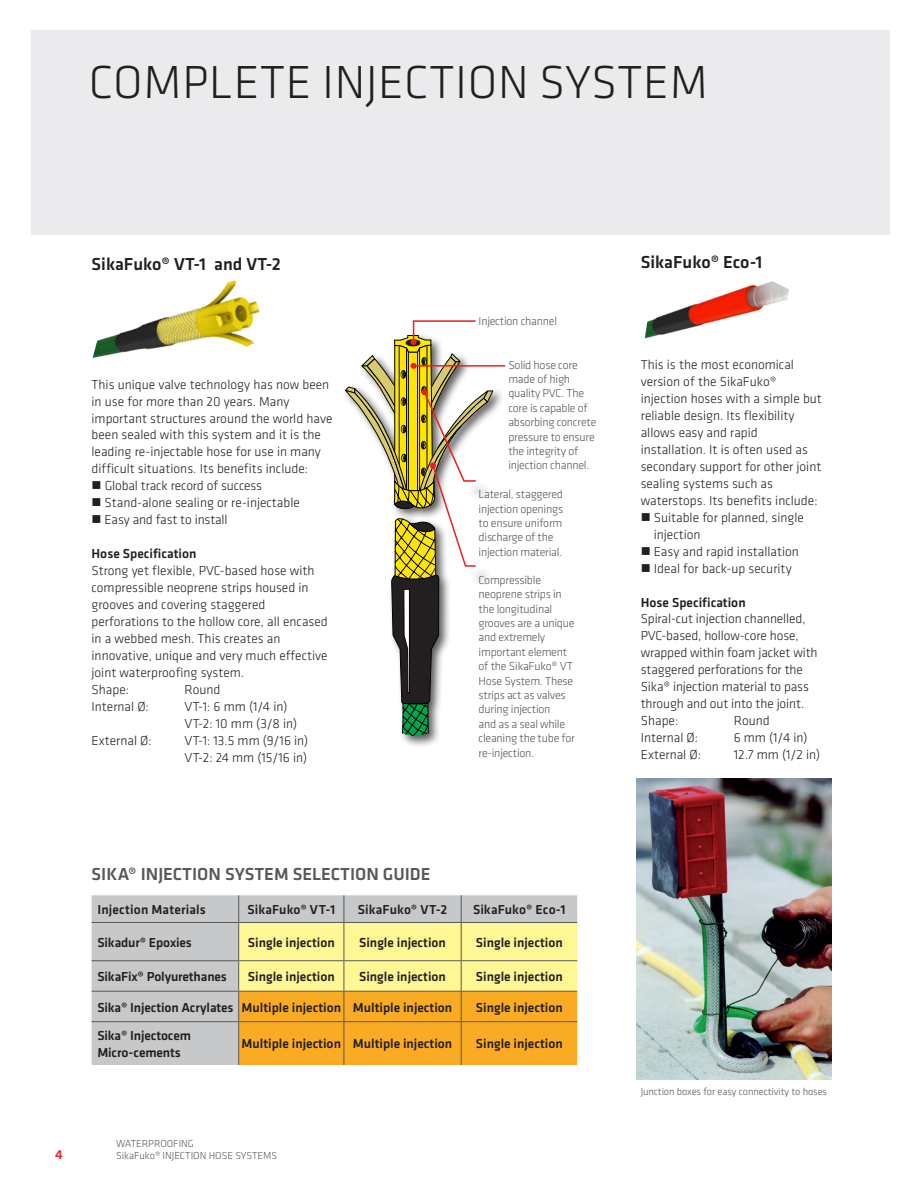
<style>
.page{position:relative;width:918px;height:1188px;background:#fff}
.page>*{position:absolute;margin:0;border:0;box-sizing:border-box;transform-origin:0 0}
.t1{font:300 48px "Klavika";letter-spacing:.015em;color:#231f20}
.t2{font:500 18px "Klavika";color:#57585a}
.t3{font:500 18px "Klavika";color:#231f20}
.t4{font:300 13.5px/17px "Klavika";color:#231f20}
.t5{font:500 13.5px/16.2px "Klavika";color:#231f20}
.t6{font:500 13.5px "Klavika";color:#ee1d23}
.t7{font:300 12px/14.4px "Klavika";letter-spacing:-.02em;color:#57585a}
.t8{font:300 10.5px/12.6px "Klavika";letter-spacing:-.01em;color:#57585a}
</style>
<div class="page">
<img style="left:92px;top:280px;width:168px;height:78px">
<img style="left:637px;top:778px;width:194px;height:302px">
<svg style="left:92px;top:895px;width:485px;height:170px;background:#e3c988"></svg>
<hr style="left:92px;top:1021px;width:147px;height:1px;background:#57585a">
<hr style="left:239px;top:1021px;width:105px;height:1px;background:#57585a">
<hr style="left:238px;top:1022px;width:1px;height:43px;background:#57585a">
<hr style="left:344px;top:1021px;width:117px;height:1px;background:#57585a">
<hr style="left:344px;top:1022px;width:1px;height:43px;background:#57585a">
<hr style="left:461px;top:1021px;width:116px;height:1px;background:#57585a">
<hr style="left:461px;top:1022px;width:1px;height:43px;background:#57585a">
<img style="left:643px;top:234px;width:146px;height:105px">
<div style="left:343px;top:332px;width:162px;height:416px;background:#231f20;opacity:.75"></div>
<hr style="left:414px;top:365px;width:91px;height:2px;background:#ee1d23">
<hr style="left:413px;top:320px;width:63px;height:2px;background:#ee1d23">
<div style="left:467px;top:482px;width:27px;height:18px;background:#fff"></div>
<svg style="left:345px;top:321px;width:148px;height:415px"></svg>
<div style="left:31px;top:30px;width:859px;height:204px;background:#e6e7e9"></div>
<h1 class="t1" style="left:89px;top:53px;width:620px">COMPLETE INJECTION SYSTEM</h1>
<h2 class="t3" style="left:92px;top:252px;width:191px">SikaFuko® VT-1 and VT-2</h2>
<p class="t4" style="left:92px;top:376px;width:243px">This unique valve technology has now been in use for more than 20 years. Many important structures around the world have been sealed with this system and it is the leading re-injectable hose for use in many difficult situations. Its benefits include:</p>
<p class="t4" style="left:92px;top:477px;width:172px">■ Global track record of success</p>
<p class="t4" style="left:92px;top:494px;width:210px">■ Stand-alone sealing or re-injectable</p>
<p class="t4" style="left:92px;top:511px;width:138px">■ Easy and fast to install</p>
<p class="t5" style="left:92px;top:545px;width:106px">Hose Specification</p>
<p class="t4" style="left:92px;top:562px;width:238px">Strong yet flexible, PVC-based hose with compressible neoprene strips housed in grooves and covering staggered perforations to the hollow core, all encased in a webbed mesh. This creates an innovative, unique and very much effective joint waterproofing system.<br>Shape:</p>
<p class="t4" style="left:185px;top:681px;width:38px">Round</p>
<p class="t4" style="left:92px;top:698px;width:59px">Internal Ø:</p>
<p class="t4" style="left:185px;top:698px;width:114px">VT-1: 6 mm (1/4 in)<br>VT-2: 10 mm (3/8 in)</p>
<p class="t4" style="left:92px;top:732px;width:62px">External Ø:</p>
<p class="t4" style="left:185px;top:732px;width:125px">VT-1: 13.5 mm (9/16 in)<br>VT-2: 24 mm (15/16 in)</p>
<p class="t7" style="left:479px;top:313px;width:80px">Injection channel</p>
<p class="t7" style="left:508px;top:357px;width:90px">Solid hose core made of high quality PVC. The core is capable of absorbing concrete pressure to ensure the integrity of injection channel.</p>
<p class="t7" style="left:479px;top:487px;width:86px">Lateral, staggered injection openings to ensure uniform discharge of the injection material.</p>
<p class="t7" style="left:479px;top:572px;width:98px">Compressible neoprene strips in the longitudinal grooves are a unique and extremely important element of the SikaFuko® VT<br>Hose System. These strips act as valves during injection<br>and as a seal while cleaning the tube for re-injection.</p>
<h2 class="t2" style="left:92px;top:862px;width:340px">SIKA® INJECTION SYSTEM SELECTION GUIDE</h2>
<p class="t5" style="left:98px;top:901px;width:110px">Injection Materials</p>
<p class="t5" style="left:247px;top:901px;width:89px">SikaFuko® VT-1</p>
<p class="t5" style="left:358px;top:901px;width:91px">SikaFuko® VT-2</p>
<p class="t5" style="left:473px;top:901px;width:94px">SikaFuko® Eco-1</p>
<p class="t5" style="left:97px;top:934px;width:96px">Sikadur® Epoxies</p>
<p class="t5" style="left:248px;top:934px;width:88px">Single injection</p>
<p class="t5" style="left:359px;top:934px;width:88px">Single injection</p>
<p class="t5" style="left:476px;top:934px;width:88px">Single injection</p>
<p class="t5" style="left:97px;top:968px;width:131px">SikaFix® Polyurethanes</p>
<p class="t5" style="left:248px;top:968px;width:88px">Single injection</p>
<p class="t5" style="left:359px;top:968px;width:88px">Single injection</p>
<p class="t5" style="left:476px;top:968px;width:88px">Single injection</p>
<p class="t5" style="left:97px;top:999px;width:356px">Sika® Injection Acrylates Multiple injection Multiple injection</p>
<p class="t5" style="left:476px;top:999px;width:88px">Single injection</p>
<p class="t5" style="left:97px;top:1027px;width:95px">Sika® Injectocem<br>Micro-cements</p>
<p class="t5" style="left:242px;top:1036px;width:212px">Multiple injection Multiple injection</p>
<p class="t5" style="left:476px;top:1036px;width:88px">Single injection</p>
<p class="t6" style="left:55px;top:1146px;width:9px">4</p>
<p class="t8" style="left:116px;top:1137px;width:163px">WATERPROOFING<br>SikaFuko® INJECTION HOSE SYSTEMS</p>
<h2 class="t3" style="left:641px;top:249px;width:123px">SikaFuko® Eco-1</h2>
<p class="t4" style="left:641px;top:356px;width:183px">This is the most economical version of the SikaFuko® injection hoses with a simple but reliable design. Its flexibility allows easy and rapid installation. It is often used as secondary support for other joint sealing systems such as waterstops. Its benefits include:</p>
<p class="t4" style="left:654px;top:509px;width:152px;text-indent:-13px">■ Suitable for planned, single injection</p>
<p class="t4" style="left:641px;top:543px;width:160px">■ Easy and rapid installation</p>
<p class="t4" style="left:641px;top:560px;width:152px">■ Ideal for back-up security</p>
<p class="t5" style="left:641px;top:594px;width:106px">Hose Specification</p>
<p class="t4" style="left:641px;top:610px;width:178px">Spiral-cut injection channelled,<br>PVC-based, hollow-core hose, wrapped within foam jacket with staggered perforations for the<br>Sika® injection material to pass through and out into the joint.<br>Shape:</p>
<p class="t4" style="left:734px;top:712px;width:38px">Round</p>
<p class="t4" style="left:641px;top:729px;width:59px">Internal Ø:</p>
<p class="t4" style="left:734px;top:729px;width:75px">6 mm (1/4 in)</p>
<p class="t4" style="left:641px;top:746px;width:62px">External Ø:</p>
<p class="t4" style="left:734px;top:746px;width:88px">12.7 mm (1/2 in)</p>
<p class="t8" style="left:641px;top:1085px;width:188px">Junction boxes for easy connectivity to hoses</p>
</div>
